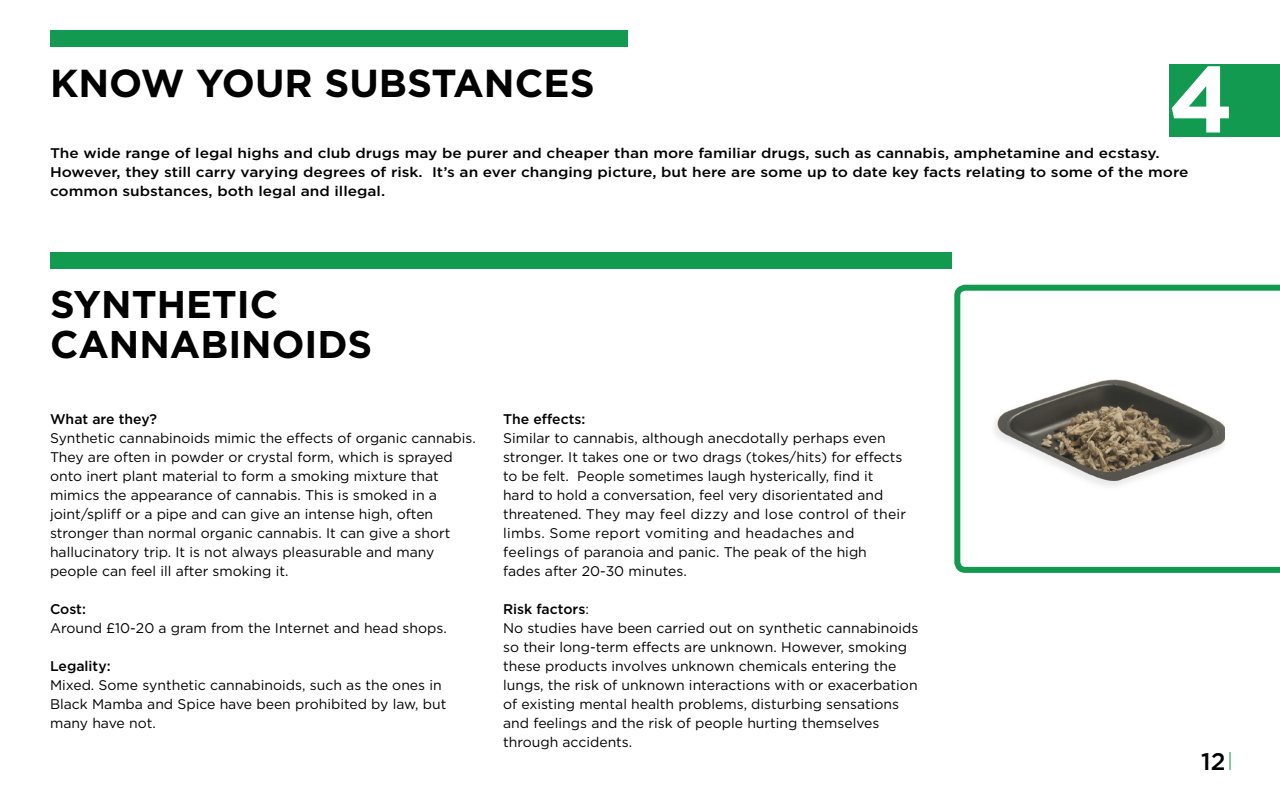
<style>
.page{position:relative;width:1280px;height:800px;background:#fff}
.page>*{position:absolute;margin:0;border:0;box-sizing:border-box;transform-origin:0 0}
.t1{font:700 94px "Gotham HTF";color:#fff}
.t2{font:700 39px "Gotham HTF";color:#000}
.t3{font:700 38.6px/40px "Gotham HTF";color:#000}
.t4{font:500 24px "Gotham HTF";color:#000}
.t5{font:14px/19px "Gotham HTF";color:#000}
.t6{font:500 14px/19px "Gotham HTF";color:#000;scale:1.11 1}
.t7{font:500 14px "Gotham HTF";color:#000}
.s1{font-weight:500}
</style>
<div class="page">
<div style="left:50px;top:30px;width:578px;height:17px;background:#129a51"></div>
<div style="left:50px;top:252px;width:902px;height:17px;background:#129a51"></div>
<div style="left:1169px;top:64px;width:111px;height:72px;background:#129a51"></div>
<svg style="left:1230px;top:752px;width:1px;height:18px"></svg>
<svg style="left:954px;top:285px;width:326px;height:288px"></svg>
<h2 class="t2" style="left:50px;top:60px;width:546px">KNOW YOUR SUBSTANCES</h2>
<h1 class="t1" style="left:1169px;top:45px;width:66px">4</h1>
<p class="t6" style="left:50px;top:143px;width:1027px">The wide range of legal highs and club drugs may be purer and cheaper than more familiar drugs, such as cannabis, amphetamine and ecstasy.<br>However, they still carry varying degrees of risk. It’s an ever changing picture, but here are some up to date key facts relating to some of the more common substances, both legal and illegal.</p>
<h3 class="t3" style="left:50px;top:284px;width:230px">SYNTHETIC<br>CANNABINOIDS</h3>
<p class="t7" style="left:50px;top:411px;width:109px">What are they?</p>
<p class="t5" style="left:50px;top:428px;width:427px">Synthetic cannabinoids mimic the effects of organic cannabis.<br>They are often in powder or crystal form, which is sprayed onto inert plant material to form a smoking mixture that mimics the appearance of cannabis. This is smoked in a joint/spliff or a pipe and can give an intense high, often stronger than normal organic cannabis. It can give a short hallucinatory trip. It is not always pleasurable and many people can feel ill after smoking it.</p>
<p class="t7" style="left:50px;top:601px;width:37px">Cost:</p>
<p class="t5" style="left:50px;top:618px;width:398px">Around £10-20 a gram from the Internet and head shops.</p>
<p class="t7" style="left:50px;top:658px;width:62px">Legality:</p>
<p class="t5" style="left:50px;top:675px;width:398px">Mixed. Some synthetic cannabinoids, such as the ones in<br>Black Mamba and Spice have been prohibited by law, but many have not.</p>
<p class="t7" style="left:503px;top:411px;width:84px">The effects:</p>
<p class="t5" style="left:503px;top:428px;width:405px">Similar to cannabis, although anecdotally perhaps even stronger. It takes one or two drags (tokes/hits) for effects to be felt. People sometimes laugh hysterically, find it hard to hold a conversation, feel very disorientated and threatened. They may feel dizzy and lose control of their limbs. Some report vomiting and headaches and feelings of paranoia and panic. The peak of the high fades after 20-30 minutes.</p>
<p class="t5" style="left:503px;top:599px;width:417px"><span class="s1">Risk factors</span>:<br>No studies have been carried out on synthetic cannabinoids so their long-term effects are unknown. However, smoking these products involves unknown chemicals entering the lungs, the risk of unknown interactions with or exacerbation of existing mental health problems, disturbing sensations and feelings and the risk of people hurting themselves through accidents.</p>
<h3 class="t4" style="left:1201px;top:747px;width:26px">12</h3>
</div>
